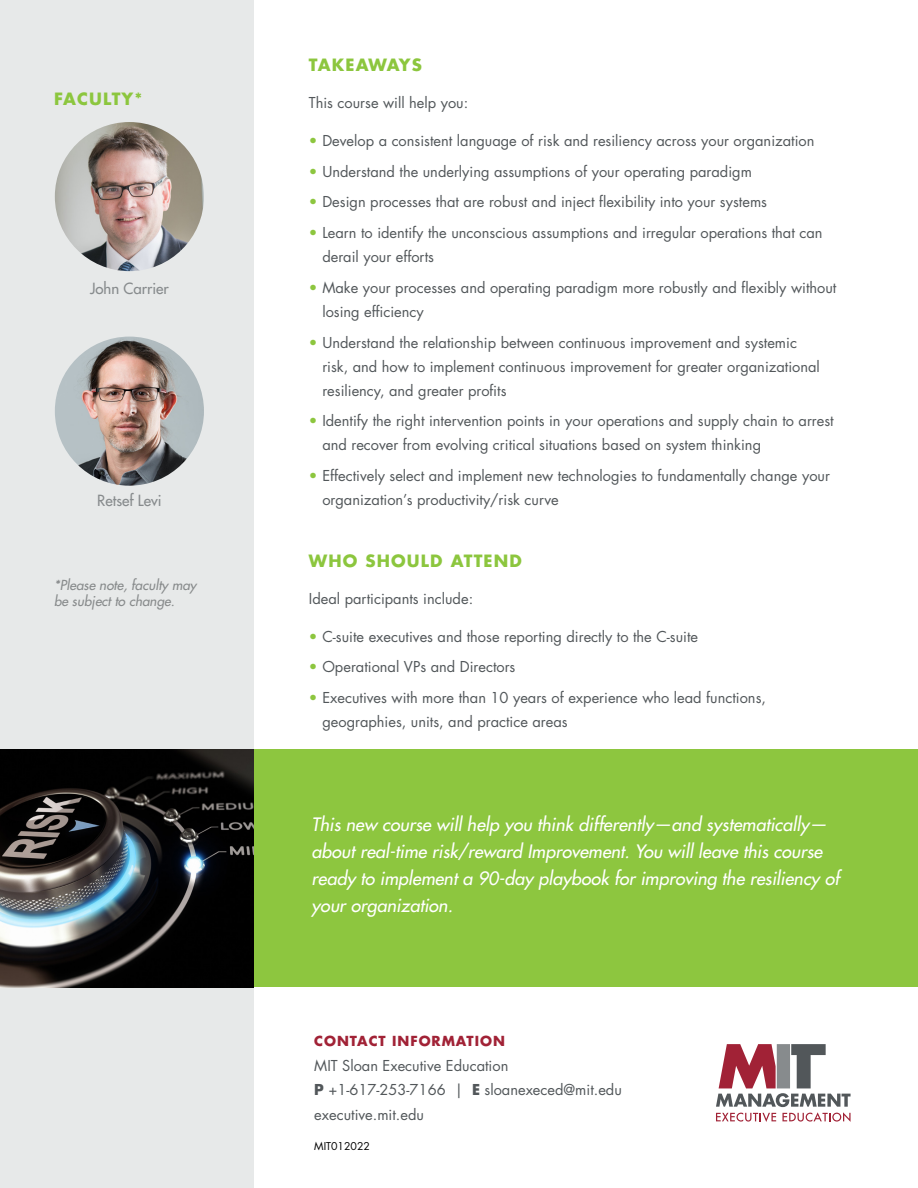
<style>
.page{position:relative;width:918px;height:1188px;background:#fff}
.page>*{position:absolute;margin:0;border:0;box-sizing:border-box;transform-origin:0 0}
.t1{font:italic 500 18px/27px "Futura Std";color:#fff}
.t2{font:700 16.5px "Futura Std";letter-spacing:.07em;color:#8cc63e}
.t3{font:700 16.5px "Futura Std";letter-spacing:.04em;color:#8cc63e}
.t4{font:500 15px "Futura Std";color:#878b8d}
.t5{font:14.7px/24px "Futura Std";color:#52575a}
.t6{font:italic 500 13.5px/16.2px "Futura Std";color:#888b8c}
.t7{font:700 13.5px "Futura Std";letter-spacing:.07em;color:#a12236}
.t8{font:10.5px "Futura Std";color:#000}
.s1{color:#8dc63f}
.s2{font-weight:700}
</style>
<div class="page">
<div style="left:0;top:0;width:254px;height:1188px;background:#e7e9e9"></div>
<div style="left:0;top:750px;width:918px;height:237px;background:#8dc63f"></div>
<svg style="left:716px;top:1044px;width:135px;height:78px"></svg>
<img style="left:0;top:750px;width:254px;height:237px">
<img style="left:55px;top:122px;width:149px;height:149px;border-radius:75px">
<img style="left:55px;top:337px;width:149px;height:149px;border-radius:75px">
<p class="t2" style="left:54px;top:88px;width:90px">FACULTY*</p>
<p class="t4" style="left:90px;top:279px;width:80px">John Carrier</p>
<p class="t4" style="left:97px;top:491px;width:66px">Retsef Levi</p>
<p class="t6" style="left:54px;top:577px;width:144px">*Please note, faculty may be subject to change.</p>
<p class="t3" style="left:309px;top:54px;width:115px">TAKEAWAYS</p>
<p class="t5" style="left:309px;top:91px;width:161px">This course will help you:</p>
<p class="t5" style="left:309px;top:129px;width:507px"><span class="s1">•</span> Develop a consistent language of risk and resiliency across your organization</p>
<p class="t5" style="left:309px;top:159px;width:445px"><span class="s1">•</span> Understand the underlying assumptions of your operating paradigm</p>
<p class="t5" style="left:309px;top:190px;width:460px"><span class="s1">•</span> Design processes that are robust and inject flexibility into your systems</p>
<p class="t5" style="left:322px;top:221px;width:502px;text-indent:-13px"><span class="s1">•</span> Learn to identify the unconscious assumptions and irregular operations that can derail your efforts</p>
<p class="t5" style="left:322px;top:276px;width:516px;text-indent:-13px"><span class="s1">•</span> Make your processes and operating paradigm more robustly and flexibly without losing efficiency</p>
<p class="t5" style="left:322px;top:330px;width:499px;text-indent:-13px"><span class="s1">•</span> Understand the relationship between continuous improvement and systemic risk, and how to implement continuous improvement for greater organizational resiliency, and greater profits</p>
<p class="t5" style="left:322px;top:409px;width:513px;text-indent:-13px"><span class="s1">•</span> Identify the right intervention points in your operations and supply chain to arrest and recover from evolving critical situations based on system thinking</p>
<p class="t5" style="left:322px;top:464px;width:509px;text-indent:-13px"><span class="s1">•</span> Effectively select and implement new technologies to fundamentally change your organization’s productivity/risk curve</p>
<p class="t2" style="left:309px;top:549px;width:215px">WHO SHOULD ATTEND</p>
<p class="t5" style="left:309px;top:587px;width:166px">Ideal participants include:</p>
<p class="t5" style="left:309px;top:624px;width:391px"><span class="s1">•</span> C-suite executives and those reporting directly to the C-suite</p>
<p class="t5" style="left:309px;top:655px;width:208px"><span class="s1">•</span> Operational VPs and Directors</p>
<p class="t5" style="left:322px;top:686px;width:445px;text-indent:-13px"><span class="s1">•</span> Executives with more than 10 years of experience who lead functions, geographies, units, and practice areas</p>
<p class="t1" style="left:312px;top:811px;width:529px">This new course will help you think differently—and systematically— about real-time risk/reward Improvement. You will leave this course ready to implement a 90-day playbook for improving the resiliency of your organization.</p>
<p class="t7" style="left:314px;top:1032px;width:192px">CONTACT INFORMATION</p>
<p class="t5" style="left:314px;top:1053px;width:309px;line-height:24.8px">MIT Sloan Executive Education<br><span class="s2">P</span> +1-617-253-7166 | <span class="s2">E</span> sloanexeced@mit.edu executive.mit.edu</p>
<p class="t8" style="left:314px;top:1140px;width:57px">MIT012022</p>
</div>
